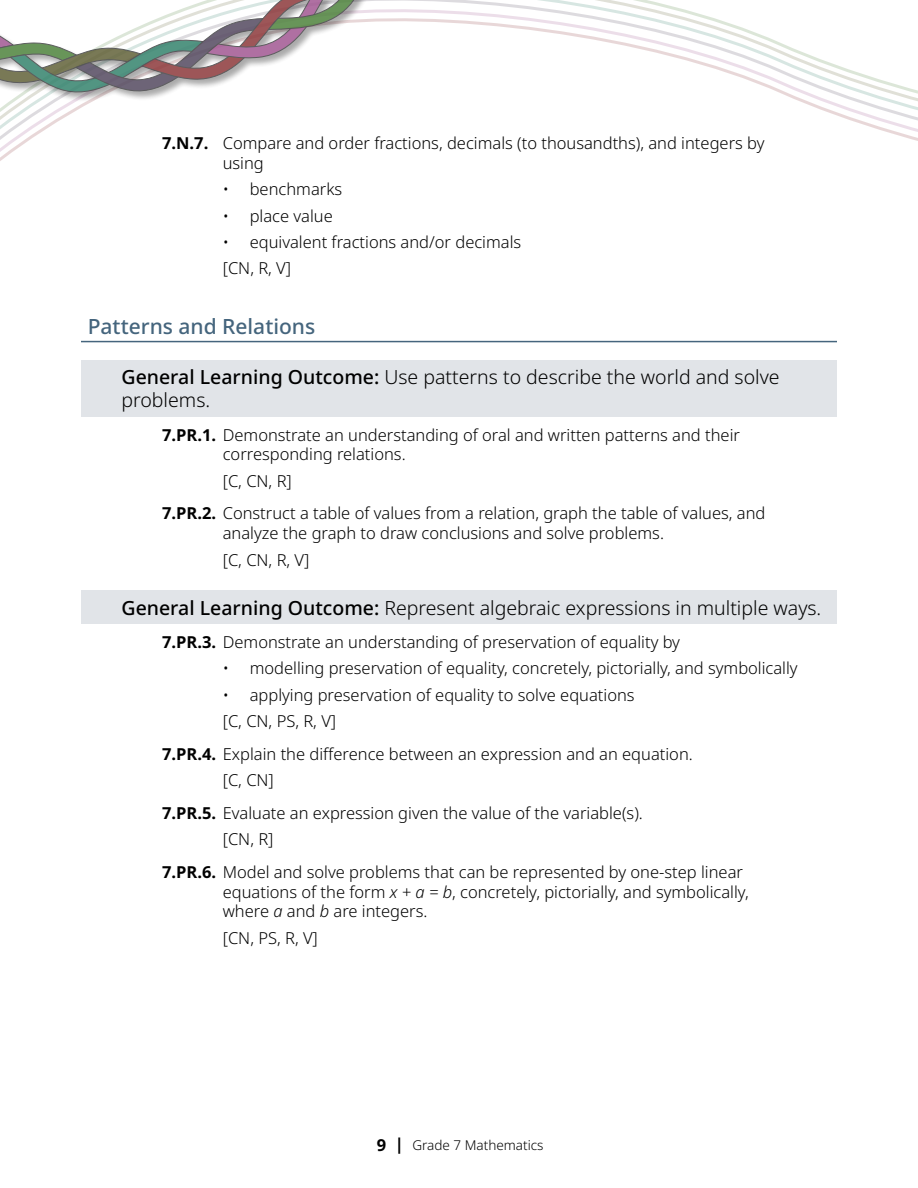
<style>
.page{position:relative;width:918px;height:1188px;background:#fff}
.page>*{position:absolute;margin:0;border:0;box-sizing:border-box;transform-origin:0 0}
.Header_Outcomes{font:500 21px "Noto Sans";color:#45657d}
.GLO{font:300 19.5px/23.4px "Noto Sans";color:#000}
.Learning_Outcome{font:300 16.5px/19.8px "Noto Sans";color:#000}
.Learning_Outcome_End{font:300 16.5px "Noto Sans";color:#000}
.t1{font:300 13.5px "Noto Sans";color:#000}
.s1{font-weight:700}
.s2{font-weight:500}
.s3{font-style:italic}
.s4{font-weight:700;font-size:16.5px}
</style>
<div class="page">
<svg style="left:0;top:0;width:918px;height:161px"></svg>
<div style="left:0;top:0;width:515px;height:102px;background:#000;opacity:.4"></div>
<svg style="left:0;top:0;width:407px;height:96px"></svg>
<hr style="left:81px;top:341px;width:756px;height:1px;background:#45657d">
<div style="left:81px;top:360px;width:756px;height:56px;background:#e1e4e8"></div>
<div style="left:81px;top:591px;width:756px;height:33px;background:#e1e4e8"></div>
<p class="Learning_Outcome" style="left:223px;top:134px;width:543px;text-indent:-61px"><span class="s1">7.N.7.</span> Compare and order fractions, decimals (to thousandths), and integers by using</p>
<p class="Learning_Outcome" style="left:223px;top:180px;width:121px">• benchmarks</p>
<p class="Learning_Outcome" style="left:223px;top:206px;width:112px">• place value</p>
<p class="Learning_Outcome" style="left:223px;top:233px;width:300px">• equivalent fractions and/or decimals</p>
<p class="Learning_Outcome_End" style="left:223px;top:257px;width:70px">[CN, R, V]</p>
<h3 class="Header_Outcomes" style="left:88px;top:312px;width:229px">Patterns and Relations</h3>
<h4 class="GLO" style="left:122px;top:366px;width:660px"><span class="s2">General Learning Outcome:</span> Use patterns to describe the world and solve problems.</h4>
<p class="Learning_Outcome" style="left:223px;top:425px;width:519px;text-indent:-61px"><span class="s1">7.PR.1.</span> Demonstrate an understanding of oral and written patterns and their corresponding relations.</p>
<p class="Learning_Outcome_End" style="left:223px;top:469px;width:71px">[C, CN, R]</p>
<p class="Learning_Outcome" style="left:223px;top:504px;width:544px;text-indent:-61px"><span class="s1">7.PR.2.</span> Construct a table of values from a relation, graph the table of values, and analyze the graph to draw conclusions and solve problems.</p>
<p class="Learning_Outcome_End" style="left:223px;top:548px;width:88px">[C, CN, R, V]</p>
<h4 class="GLO" style="left:122px;top:597px;width:701px"><span class="s2">General Learning Outcome:</span> Represent algebraic expressions in multiple ways.</h4>
<p class="Learning_Outcome" style="left:162px;top:633px;width:519px"><span class="s1">7.PR.3.</span> Demonstrate an understanding of preservation of equality by</p>
<p class="Learning_Outcome" style="left:223px;top:659px;width:576px">• modelling preservation of equality, concretely, pictorially, and symbolically</p>
<p class="Learning_Outcome" style="left:223px;top:685px;width:413px">• applying preservation of equality to solve equations</p>
<p class="Learning_Outcome_End" style="left:223px;top:709px;width:115px">[C, CN, PS, R, V]</p>
<p class="Learning_Outcome" style="left:162px;top:744px;width:532px"><span class="s1">7.PR.4.</span> Explain the difference between an expression and an equation.</p>
<p class="Learning_Outcome_End" style="left:223px;top:768px;width:53px">[C, CN]</p>
<p class="Learning_Outcome" style="left:162px;top:803px;width:482px"><span class="s1">7.PR.5.</span> Evaluate an expression given the value of the variable(s).</p>
<p class="Learning_Outcome_End" style="left:223px;top:828px;width:52px">[CN, R]</p>
<p class="Learning_Outcome" style="left:223px;top:862px;width:527px;text-indent:-61px"><span class="s1">7.PR.6.</span> Model and solve problems that can be represented by one-step linear equations of the form <span class="s3">x + a = b</span>, concretely, pictorially, and symbolically, where <span class="s3">a</span> and <span class="s3">b</span> are integers.</p>
<p class="Learning_Outcome_End" style="left:223px;top:926px;width:97px">[CN, PS, R, V]</p>
<p class="t1" style="left:377px;top:1135px;width:168px"><span class="s4">9 |</span> Grade 7 Mathematics</p>
</div>
